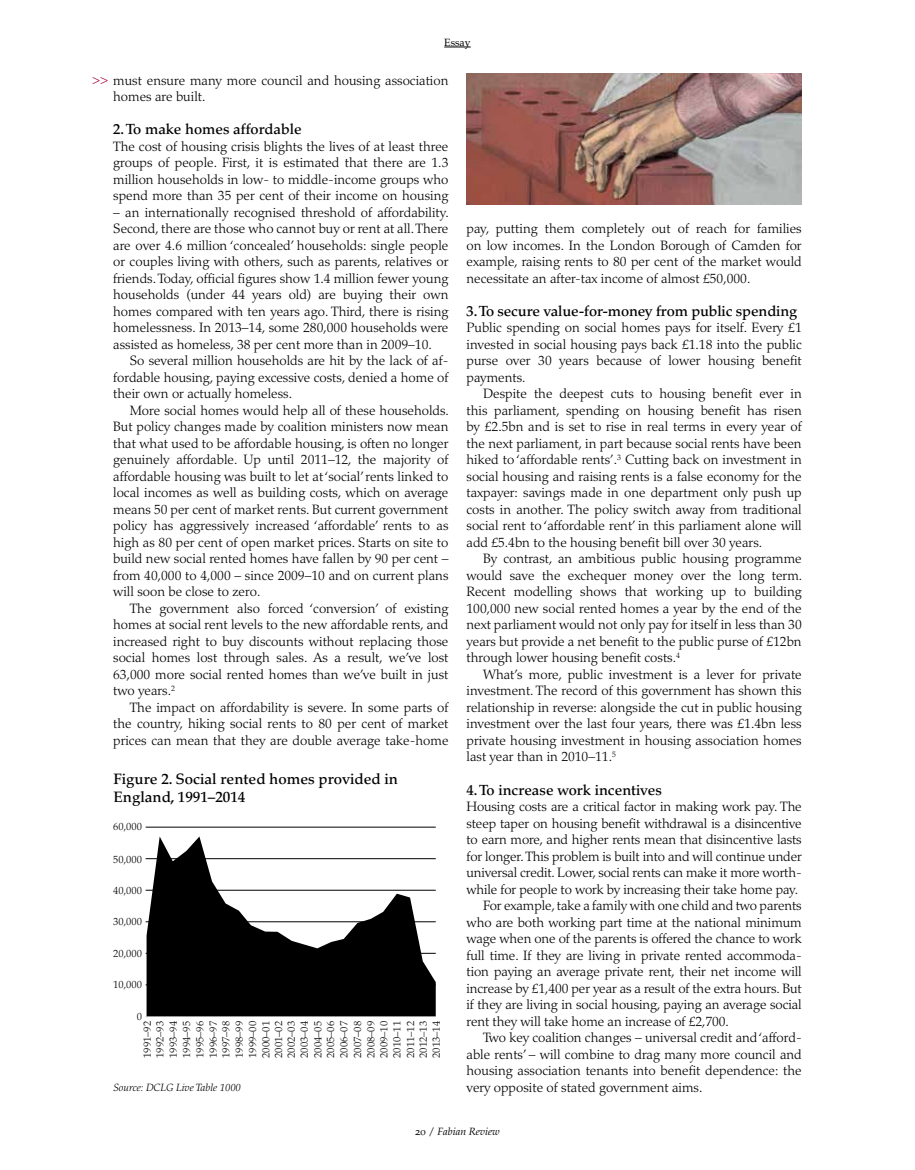
<style>
.page{position:relative;width:915px;height:1170px;background:#fff}
.page>*{position:absolute;margin:0;border:0;box-sizing:border-box;transform-origin:0 0}
.t1{font:500 15px/18px "Palatino LT Std";color:#000}
.t2{font:500 14.7px "Palatino LT Std";letter-spacing:-.01em;color:#000}
.t3{font:300 13.5px/16.5px "Palatino LT Std";color:#000;text-align:justify}
.t4{font:300 10.5px/13px "Palatino LT Std";color:#000;text-align:justify}
.t5{font:italic 300 10.5px "Palatino LT Std";color:#000}
.t6{font:italic 10.5px "Palatino LT Std";color:#000}
.t7{font:10.5px "Palatino LT Std";color:#000}
.s1{color:#ab0635}
.s2{font-style:normal}
</style>
<div class="page">
<svg style="left:444px;top:47px;width:26px;height:1px"></svg>
<hr style="left:146px;top:826px;width:289px;height:1px;background:#000">
<svg style="left:146px;top:836px;width:289px;height:180px;fill:#000"></svg>
<img style="left:466px;top:74px;width:335px;height:130px">
<p class="t7" style="left:444px;top:36px;width:28px">Essay</p>
<p class="t3" style="left:113px;top:72px;width:336px;text-indent:-21px"><span class="s1">&gt;&gt;</span> must ensure many more council and housing association homes are built.</p>
<p class="t2" style="left:113px;top:120px;width:190px">2. To make homes affordable</p>
<p class="t3" style="left:113px;top:138px;width:336px">The cost of housing crisis blights the lives of at least three groups of people. First, it is estimated that there are 1.3 million households in low- to middle-income groups who spend more than 35 per cent of their income on housing</p>
<p class="t3" style="left:113px;top:204px;width:337px">– an internationally recognised threshold of affordability.<br>Second, there are those who cannot buy or rent at all. There are over 4.6 million ‘concealed’ households: single people or couples living with others, such as parents, relatives or friends. Today, official figures show 1.4 million fewer young households (under 44 years old) are buying their own homes compared with ten years ago. Third, there is rising homelessness. In 2013–14, some 280,000 households were assisted as homeless, 38 per cent more than in 2009–10.</p>
<p class="t3" style="left:113px;top:352px;width:336px;text-indent:16px">So several million households are hit by the lack of af&shy;fordable housing, paying excessive costs, denied a home of their own or actually homeless.</p>
<p class="t3" style="left:113px;top:402px;width:337px;text-indent:16px">More social homes would help all of these households.<br>But policy changes made by coalition ministers now mean that what used to be affordable housing, is often no longer genuinely affordable. Up until 2011–12, the majority of affordable housing was built to let at ‘social’ rents linked to local incomes as well as building costs, which on average means 50 per cent of market rents. But current government policy has aggressively increased ‘affordable’ rents to as high as 80 per cent of open market prices. Starts on site to build new social rented homes have fallen by 90 per cent – from 40,000 to 4,000 – since 2009–10 and on current plans will soon be close to zero.</p>
<p class="t3" style="left:113px;top:600px;width:336px;text-indent:16px">The government also forced ‘conversion’ of existing homes at social rent levels to the new affordable rents, and increased right to buy discounts without replacing those social homes lost through sales. As a result, we’ve lost 63,000 more social rented homes than we’ve built in just two years.<sup>2</sup></p>
<p class="t3" style="left:113px;top:699px;width:336px;text-indent:16px">The impact on affordability is severe. In some parts of the country, hiking social rents to 80 per cent of market prices can mean that they are double average take-home</p>
<p class="t3" style="left:466px;top:220px;width:337px">pay, putting them completely out of reach for families on low incomes. In the London Borough of Camden for example, raising rents to 80 per cent of the market would necessitate an after-tax income of almost £50,000.</p>
<p class="t2" style="left:466px;top:302px;width:332px">3. To secure value-for-money from public spending</p>
<p class="t3" style="left:466px;top:319px;width:336px">Public spending on social homes pays for itself. Every £1 invested in social housing pays back £1.18 into the public purse over 30 years because of lower housing benefit payments.</p>
<p class="t3" style="left:466px;top:385px;width:337px;text-indent:16px">Despite the deepest cuts to housing benefit ever in this parliament, spending on housing benefit has risen by £2.5bn and is set to rise in real terms in every year of the next parliament, in part because social rents have been hiked to ‘affordable rents’.<sup>3</sup> Cutting back on investment in social housing and raising rents is a false economy for the taxpayer: savings made in one department only push up costs in another. The policy switch away from traditional social rent to ‘affordable rent’ in this parliament alone will add £5.4bn to the housing benefit bill over 30 years.</p>
<p class="t3" style="left:466px;top:550px;width:337px;text-indent:16px">By contrast, an ambitious public housing programme would save the exchequer money over the long term.<br>Recent modelling shows that working up to building 100,000 new social rented homes a year by the end of the next parliament would not only pay for itself in less than 30 years but provide a net benefit to the public purse of £12bn through lower housing benefit costs.<sup>4</sup></p>
<p class="t3" style="left:466px;top:666px;width:337px;text-indent:16px">What’s more, public investment is a lever for private investment. The record of this government has shown this relationship in reverse: alongside the cut in public housing investment over the last four years, there was £1.4bn less private housing investment in housing association homes last year than in 2010–11.<sup>5</sup></p>
<p class="t2" style="left:466px;top:780px;width:197px">4. To increase work incentives</p>
<p class="t3" style="left:466px;top:798px;width:336px">Housing costs are a critical factor in making work pay. The</p>
<p class="t3" style="left:466px;top:814px;width:336px">steep taper on housing benefit withdrawal is a disincentive</p>
<p class="t3" style="left:466px;top:831px;width:336px">to earn more, and higher rents mean that disincentive lasts</p>
<p class="t3" style="left:466px;top:847px;width:336px">for longer. This problem is built into and will continue under</p>
<p class="t3" style="left:466px;top:864px;width:337px">universal credit. Lower, social rents can make it more worth-</p>
<p class="t3" style="left:466px;top:880px;width:333px">while for people to work by increasing their take home pay.</p>
<p class="t3" style="left:483px;top:897px;width:320px">For example, take a family with one child and two parents</p>
<p class="t3" style="left:466px;top:913px;width:336px">who are both working part time at the national minimum</p>
<p class="t3" style="left:466px;top:930px;width:336px">wage when one of the parents is offered the chance to work</p>
<p class="t3" style="left:466px;top:946px;width:336px">full time. If they are living in private rented accommoda-</p>
<p class="t3" style="left:466px;top:963px;width:337px">tion paying an average private rent, their net income will</p>
<p class="t3" style="left:466px;top:979px;width:336px">increase by £1,400 per year as a result of the extra hours. But</p>
<p class="t3" style="left:466px;top:996px;width:336px">if they are living in social housing, paying an average social</p>
<p class="t3" style="left:466px;top:1012px;width:264px">rent they will take home an increase of £2,700.</p>
<p class="t3" style="left:483px;top:1029px;width:320px">Two key coalition changes – universal credit and ‘afford-</p>
<p class="t3" style="left:466px;top:1045px;width:336px">able rents’ – will combine to drag many more council and</p>
<p class="t3" style="left:466px;top:1062px;width:336px">housing association tenants into benefit dependence: the</p>
<p class="t3" style="left:466px;top:1078px;width:237px">very opposite of stated government aims.</p>
<p class="t1" style="left:113px;top:770px;width:286px">Figure 2. Social rented homes provided in<br>England, 1991–2014</p>
<p class="t4" style="left:113px;top:820px;width:30px">60,000</p>
<p class="t4" style="left:113px;top:852px;width:30px">50,000</p>
<p class="t4" style="left:113px;top:883px;width:30px">40,000</p>
<p class="t4" style="left:113px;top:914px;width:30px">30,000</p>
<p class="t4" style="left:113px;top:946px;width:30px">20,000</p>
<p class="t4" style="left:113px;top:977px;width:30px">10,000</p>
<p class="t4" style="left:137px;top:1009px;width:7px">0</p>
<p class="t4" style="left:141px;top:1057px;width:38px;rotate:-90deg">1991–92<br>1992–93<br>1993–94<br>1994–95<br>1995–96<br>1996–97<br>1997–98<br>1998–99<br>1999–00<br>2000–01<br>2001–02<br>2002–03<br>2003–04<br>2004–05<br>2005–06<br>2006–07<br>2007–08<br>2008–09<br>2009–10<br>2010–11<br>2011–12<br>2012–13<br>2013–14</p>
<p class="t5" style="left:113px;top:1081px;width:129px">Source: DCLG Live Table 1000</p>
<p class="t6" style="left:415px;top:1125px;width:86px"><span class="s2">20 /</span> Fabian Review</p>
</div>
